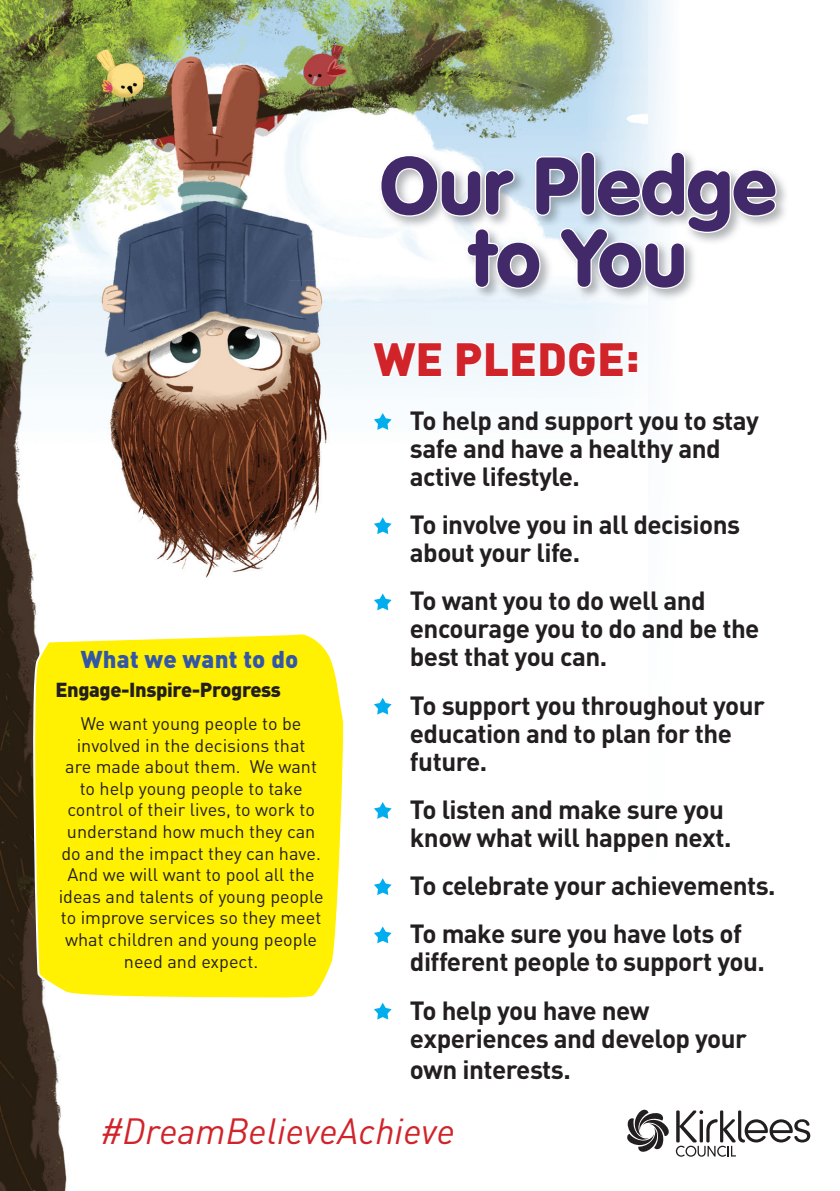
<style>
.page{position:relative;width:840px;height:1191px;background:#fff}
.page>*{position:absolute;margin:0;border:0;box-sizing:border-box;transform-origin:0 0}
.t1{font:900 79.6px/72.2px "VAG Rounded LT";color:#422969;text-align:center}
.t2{font:900 46px "DIN";color:#d1232a}
.t3{font:italic 36px "DIN";color:#d1232a}
.t4{font:700 26px/28px "DIN";letter-spacing:-.02em;color:#231f20}
.t5{font:900 24px "DIN";letter-spacing:.01em;color:#3357a6}
.t6{font:900 20px "DIN";letter-spacing:-.02em;color:#231f20}
.t7{font:18px/21.6px "DIN";color:#231f20;text-align:center}
</style>
<div class="page">
<img style="left:647px;top:0;width:164px;height:1157px">
<img style="left:0;top:0;width:575px;height:140px">
<img style="left:575px;top:0;width:72px;height:149px">
<img style="left:0;top:140px;width:431px;height:280px">
<img style="left:432px;top:140px;width:144px;height:9px">
<img style="left:0;top:420px;width:576px;height:700px">
<img style="left:0;top:1120px;width:67px;height:71px">
<svg style="left:627px;top:1109px;width:41px;height:43px"></svg>
<svg style="left:675px;top:1110px;width:134px;height:46px"></svg>
<img style="left:377px;top:149px;width:411px;height:152px">
<svg style="left:379px;top:150px;width:398px;height:140px"></svg>
<svg style="left:371px;top:341px;width:72px;height:37px"></svg>
<svg style="left:455px;top:341px;width:183px;height:37px"></svg>
<svg style="left:373px;top:413px;width:18px;height:17px"></svg>
<svg style="left:373px;top:517px;width:18px;height:17px"></svg>
<svg style="left:373px;top:593px;width:18px;height:17px"></svg>
<svg style="left:373px;top:698px;width:18px;height:16px"></svg>
<svg style="left:373px;top:802px;width:18px;height:17px"></svg>
<svg style="left:373px;top:878px;width:18px;height:17px"></svg>
<svg style="left:373px;top:926px;width:18px;height:17px"></svg>
<svg style="left:373px;top:1002px;width:18px;height:17px"></svg>
<svg style="left:30px;top:630px;width:317px;height:372px;background:#fbee15"></svg>
<p class="t5" style="left:81px;top:643px;width:219px">What we want to do</p>
<p class="t6" style="left:55px;top:676px;width:227px">Engage-Inspire-Progress</p>
<p class="t7" style="left:59px;top:713px;width:266px">We want young people to be involved in the decisions that<br>are made about them. We want to help young people to take control of their lives, to work to understand how much they can do and the impact they can have.<br>And we will want to pool all the ideas and talents of young people to improve services so they meet what children and young people need and expect.</p>
<h1 class="t1" style="left:379px;top:152px;width:398px">Our Pledge to You</h1>
<h2 class="t2" style="left:373px;top:328px;width:267px">WE PLEDGE:</h2>
<p class="t4" style="left:409px;top:405px;width:350px">To help and support you to stay safe and have a healthy and active lifestyle.</p>
<p class="t4" style="left:409px;top:510px;width:331px">To involve you in all decisions about your life.</p>
<p class="t4" style="left:409px;top:586px;width:351px">To want you to do well and encourage you to do and be the best that you can.</p>
<p class="t4" style="left:409px;top:690px;width:356px">To support you throughout your education and to plan for the future.</p>
<p class="t4" style="left:409px;top:794px;width:323px">To listen and make sure you know what will happen next.</p>
<p class="t4" style="left:409px;top:860px;width:367px;line-height:48.2px">To celebrate your achievements.<br>To make sure you have lots of</p>
<p class="t4" style="left:409px;top:937px;width:356px;line-height:48.2px">different people to support you.<br>To help you have new</p>
<p class="t4" style="left:409px;top:1021px;width:338px;line-height:31.2px">experiences and develop your own interests.</p>
<h3 class="t3" style="left:100px;top:1108px;width:356px">#DreamBelieveAchieve</h3>
</div>
